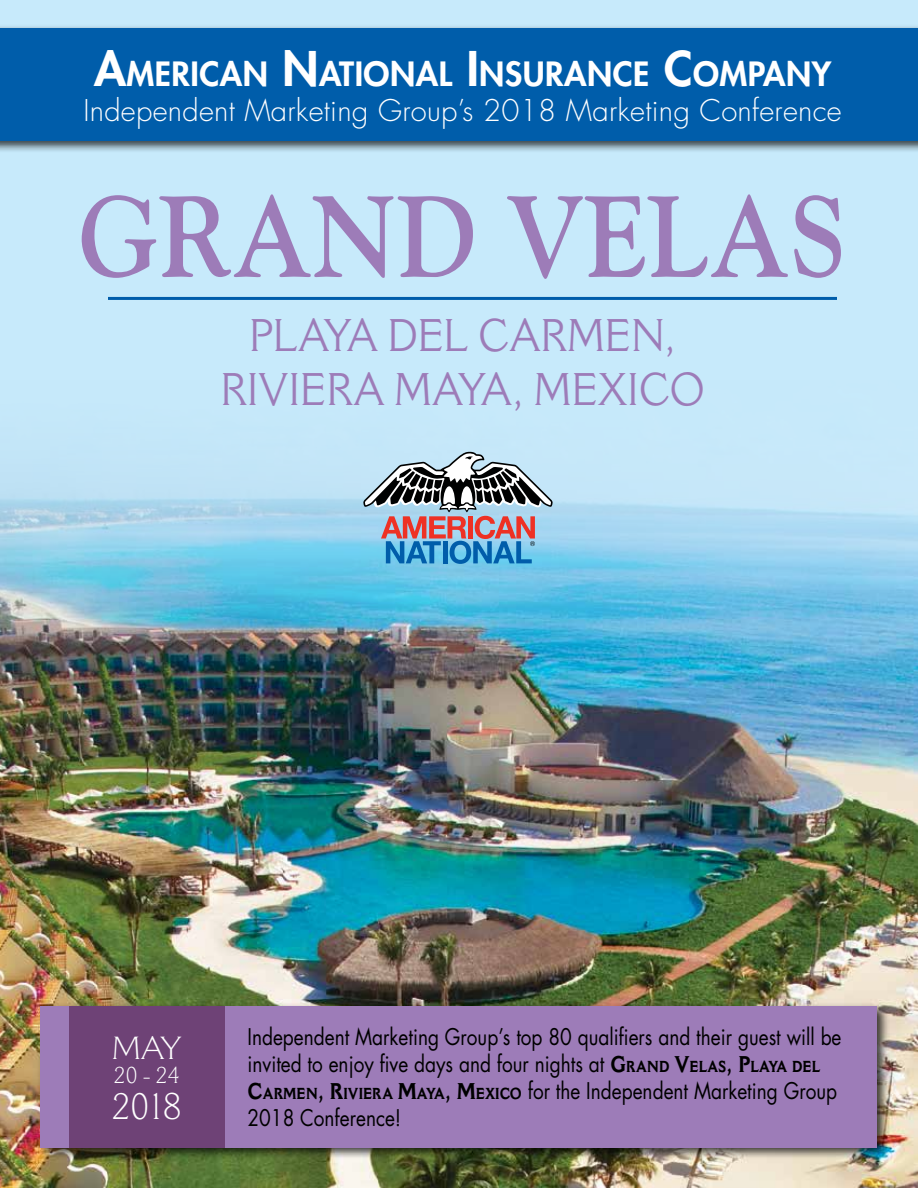
<style>
.page{position:relative;width:918px;height:1188px;background:#c7eafb}
.page>*{position:absolute;margin:0;border:0;box-sizing:border-box;transform-origin:0 0}
.t1{font:700 114.15px "Goudy";color:#9d7cb8;scale:.9 1}
.t2{font:45px/54px "Cantoria";color:#9d7cb8;text-align:center;scale:.9 1}
.t3{font:300 36px "Cantoria";color:#fff}
.t4{font:800 32.55px "Futura";letter-spacing:.015em;color:#fff}
.t5{font:300 31.5px "Cantoria";color:#fff}
.t6{font:300 29.1px "Futura";letter-spacing:.01em;color:#fff}
.t7{font:300 22.5px "Cantoria";color:#fff}
.t8{font:22.35px/26.8px "Futura";color:#000;scale:.85 1}
.s1{font-size:46.5px}
.s2{font-family:"Cantoria";font-weight:700}
.s3{font-family:"Cantoria";font-weight:700;font-size:15.75px}
</style>
<div class="page">
<img style="left:0;top:492px;width:918px;height:696px">
<div style="left:0;top:24px;width:918px;height:129px;background:#000;opacity:.75"></div>
<div style="left:0;top:28px;width:918px;height:112px;background:#005daa"></div>
<div style="left:37px;top:1002px;width:853px;height:158px;background:#000;opacity:.75"></div>
<div style="left:40px;top:1006px;width:838px;height:142px;background:#9d7cb8"></div>
<svg style="left:363px;top:451px;width:190px;height:113px"></svg>
<hr style="left:108px;top:297px;width:729px;height:3px;background:#005daa">
<div style="left:69px;top:1006px;width:155px;height:142px;background:#6e4276"></div>
<h3 class="t4" style="left:94px;top:54px;width:739px"><span class="s1">A</span>MERICAN <span class="s1">N</span>ATIONAL <span class="s1">I</span>NSURANCE <span class="s1">C</span>OMPANY</h3>
<h3 class="t6" style="left:83px;top:93px;width:760px">Independent Marketing Group’s 2018 Marketing Conference</h3>
<h1 class="t1" style="left:79px;top:169px;width:854px">GRAND VELAS</h1>
<h2 class="t2" style="left:220px;top:308px;width:540px">PLAYA DEL CARMEN,<br>RIVIERA MAYA, MEXICO</h2>
<h3 class="t5" style="left:112px;top:1029px;width:71px">MAY</h3>
<p class="t7" style="left:114px;top:1062px;width:67px">20 - 24</p>
<h3 class="t3" style="left:112px;top:1085px;width:71px">2018</h3>
<p class="t8" style="left:247px;top:1024px;width:700px">Independent Marketing Group’s top 80 qualifiers and their guest will be invited to enjoy five days and four nights at <span class="s2">G</span><span class="s3">RAND</span> <span class="s2">V</span><span class="s3">ELAS</span><span class="s2">, P</span><span class="s3">LAYA DEL </span><span class="s2">C</span><span class="s3">ARMEN</span><span class="s2">, R</span><span class="s3">IVIERA</span> <span class="s2">M</span><span class="s3">AYA</span><span class="s2">, M</span><span class="s3">EXICO</span> for the Independent Marketing Group 2018 Conference!</p>
</div>
